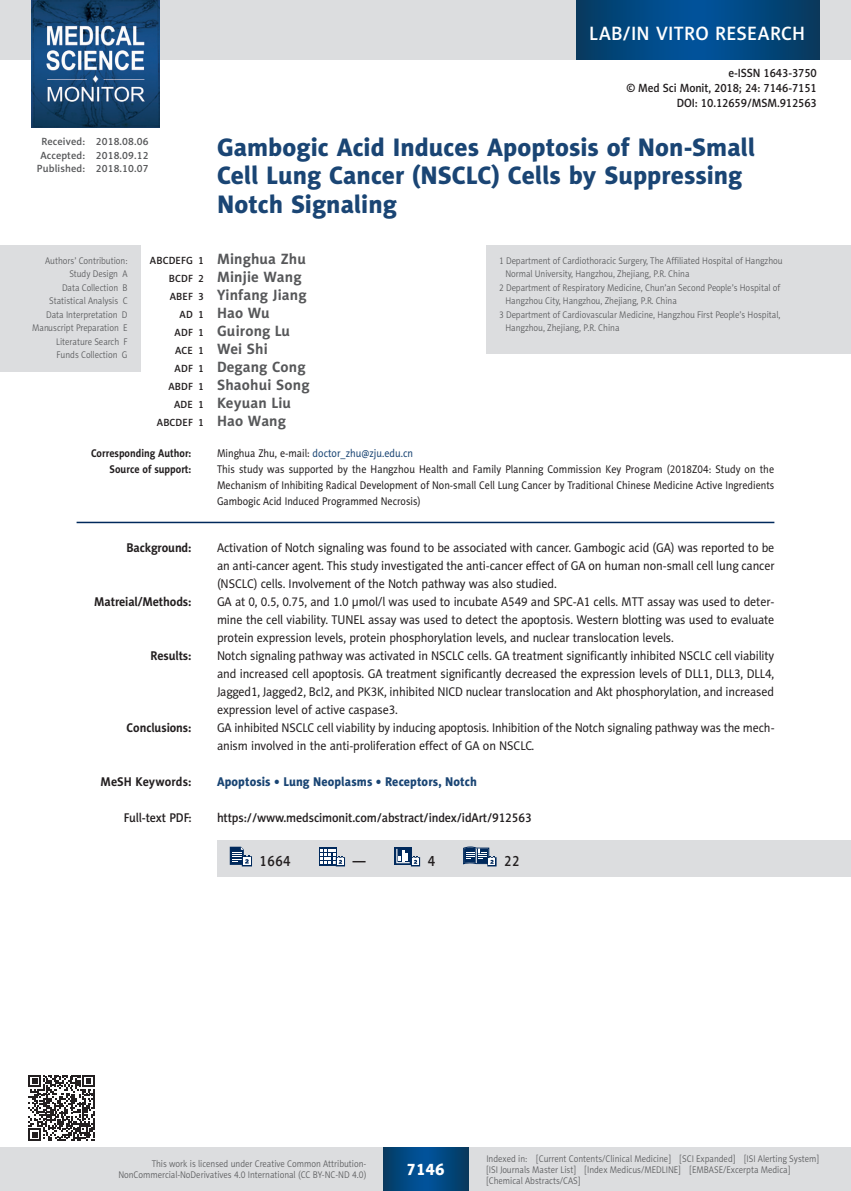
<style>
.page{position:relative;width:851px;height:1191px;background:#fff}
.page>*{position:absolute;margin:0;border:0;box-sizing:border-box;transform-origin:0 0}
.MSM_Tytul{font:25.5px/28.5px "Naomi Sans EFN Heavy";color:#1a4574}
.t1{font:19.5px "Naomi Sans EFN Medium";letter-spacing:.01em;color:#fff}
.t2{font:16.5px "Naomi Sans EFN Heavy";color:#fff}
.MSM_Autorzy{font:700 15px "Naomi Sans EFN";letter-spacing:.01em;color:#57585a}
.MSM_dane{font:15px "Naomi Sans EFN Medium";letter-spacing:.03em;color:#231f20;scale:.9 1}
.MSM_Summary_body{font:12.75px/18px "Naomi Sans EFN";letter-spacing:-.01em;color:#231f20;text-align:justify;scale:.95 1}
.MSM_Summary_body-2{font:12.75px/18px "Naomi Sans EFN";letter-spacing:-.01em;color:#231f20;scale:.94 1}
.MSM_full_text_pdf{font:12.75px "Naomi Sans EFN Medium";letter-spacing:-.01em;color:#231f20;scale:.95 1}
.MSM_keywords{font:12.75px "Naomi Sans EFN Heavy";letter-spacing:.01em;color:#1a4574;scale:.95 1}
.MSM_Summary_body-3{font:700 12.75px "Naomi Sans EFN";letter-spacing:-.01em;color:#231f20;scale:.95 1}
.MSM_keywords-2{font:700 12.75px "Naomi Sans EFN";letter-spacing:.005em;color:#231f20;scale:.95 1}
.MSM_Summary_body-4{font:700 12.75px "Naomi Sans EFN";letter-spacing:-.01em;color:#231f20;scale:.94 1}
.MSM_full_text_pdf-2{font:12px "Naomi Sans EFN Medium";letter-spacing:-.01em;color:#231f20;scale:.95 1}
.MSM_Support{font:11.25px/15.8px "Naomi Sans EFN";color:#231f20;text-align:justify;scale:.91 1}
.MSM_Adres{font:11.25px "Naomi Sans EFN";color:#1a4574;scale:.9 1}
.MSM_Adres-2{font:700 11.25px "Naomi Sans EFN";color:#231f20;scale:.9 1}
.MSM_Support-2{font:700 11.25px "Naomi Sans EFN";letter-spacing:-.005em;color:#231f20;scale:.91 1}
.t3{font:10.5px "Naomi Sans EFN Medium";letter-spacing:.01em;color:#57585a}
.MSM_Autorzy-2{font:10.5px "Naomi Sans EFN Medium";letter-spacing:.01em;color:#231f20}
.MSM_Afiliacja{font:9.75px/13.5px "Naomi Sans EFN Light";color:#57585a;scale:.9 1}
.MSM_pagina_sygnatura{font:9.75px/11.2px "Naomi Sans EFN Light";color:#57585a;text-align:right;scale:.9 1}
.s1{font-family:"Naomi Sans EFN Medium";font-weight:400;font-size:10.5px;color:#231f20}
.s2{font-family:"Naomi Sans EFN";font-weight:700;font-size:15px;color:#57585a}
.s3{color:#231f20}
</style>
<div class="page">
<div style="left:217px;top:840px;width:633px;height:36px;background:#dcdddf"></div>
<svg style="left:230px;top:846px;width:22px;height:20px"></svg>
<div style="left:319px;top:847px;width:17px;height:18px;background:#00295c"></div>
<svg style="left:320px;top:848px;width:25px;height:18px"></svg>
<div style="left:394px;top:847px;width:18px;height:18px;background:#00295c"></div>
<svg style="left:396px;top:849px;width:24px;height:17px"></svg>
<svg style="left:463px;top:846px;width:33px;height:20px"></svg>
<hr style="left:77px;top:522px;width:697px;height:1px;background:#00295c">
<div style="left:0;top:246px;width:140px;height:126px;background:#dcdddf"></div>
<div style="left:486px;top:246px;width:364px;height:108px;background:#dcdddf"></div>
<svg style="left:28px;top:1075px;width:67px;height:66px"></svg>
<hr style="left:850px;top:0;width:1px;height:60px;background:#dcdddf">
<div style="left:0;top:1148px;width:850px;height:43px;background:#dcdddf"></div>
<svg style="left:383px;top:1147px;width:85px;height:43px;background:#02477e"></svg>
<div style="left:0;top:0;width:850px;height:60px;background:#dcdddf"></div>
<img style="left:32px;top:0;width:127px;height:128px">
<svg style="left:576px;top:0;width:243px;height:60px;background:#02477e"></svg>
<h2 class="t1" style="left:589px;top:22px;width:217px">LAB/IN VITRO RESEARCH</h2>
<p class="MSM_full_text_pdf-2" style="left:728px;top:66px;width:95px">e-ISSN 1643-3750</p>
<p class="MSM_full_text_pdf-2" style="left:626px;top:81px;width:202px">© Med Sci Monit, 2018; 24: 7146-7151</p>
<p class="MSM_full_text_pdf-2" style="left:676px;top:96px;width:149px">DOI: 10.12659/MSM.912563</p>
<p class="MSM_Tytul" style="left:217px;top:132px;width:539px">Gambogic Acid Induces Apoptosis of Non-Small<br>Cell Lung Cancer (NSCLC) Cells by Suppressing<br>Notch Signaling</p>
<p class="MSM_Autorzy" style="left:150px;top:250px;width:157px"><span class="s1">ABCDEFG 1</span> Minghua Zhu</p>
<p class="MSM_Autorzy" style="left:169px;top:268px;width:134px"><span class="s1">BCDF 2</span> Minjie Wang</p>
<p class="MSM_Autorzy" style="left:170px;top:286px;width:138px"><span class="s1">ABEF 3</span> Yinfang Jiang</p>
<p class="MSM_Autorzy" style="left:179px;top:304px;width:92px"><span class="s1">AD 1</span> Hao Wu</p>
<p class="MSM_Autorzy" style="left:175px;top:322px;width:117px"><span class="s1">ADF 1</span> Guirong Lu</p>
<p class="MSM_Autorzy" style="left:175px;top:340px;width:94px"><span class="s1">ACE 1</span> Wei Shi</p>
<p class="MSM_Autorzy" style="left:175px;top:358px;width:132px"><span class="s1">ADF 1</span> Degang Cong</p>
<p class="MSM_Autorzy" style="left:168px;top:376px;width:143px"><span class="s1">ABDF 1</span> Shaohui Song</p>
<p class="MSM_Autorzy" style="left:174px;top:394px;width:118px"><span class="s1">ADE 1</span> Keyuan Liu</p>
<p class="MSM_Autorzy-2" style="left:157px;top:416px;width:130px">ABCDEF 1 <span class="s2">Hao Wang</span></p>
<p class="MSM_Adres-2" style="left:91px;top:447px;width:113px">Corresponding Author:</p>
<p class="MSM_Adres" style="left:217px;top:447px;width:219px"><span class="s3">Minghua Zhu, e-mail:</span> doctor_zhu@zju.edu.cn</p>
<p class="MSM_Support-2" style="left:110px;top:463px;width:91px">Source of support:</p>
<p class="MSM_Support" style="left:217px;top:461px;width:614px">This study was supported by the Hangzhou Health and Family Planning Commission Key Program (2018Z04: Study on the Mechanism of Inhibiting Radical Development of Non-small Cell Lung Cancer by Traditional Chinese Medicine Active Ingredients Gambogic Acid Induced Programmed Necrosis)</p>
<p class="MSM_Summary_body-3" style="left:126px;top:540px;width:70px">Background:</p>
<p class="MSM_Summary_body" style="left:217px;top:539px;width:588px">Activation of Notch signaling was found to be associated with cancer. Gambogic acid (GA) was reported to be an anti-cancer agent. This study investigated the anti-cancer effect of GA on human non-small cell lung cancer (NSCLC) cells. Involvement of the Notch pathway was also studied.</p>
<p class="MSM_Summary_body-3" style="left:94px;top:594px;width:104px">Matreial/Methods:</p>
<p class="MSM_Summary_body" style="left:217px;top:593px;width:588px">GA at 0, 0.5, 0.75, and 1.0 μmol/l was used to incubate A549 and SPC-A1 cells. MTT assay was used to deter&shy;mine the cell viability. TUNEL assay was used to detect the apoptosis. Western blotting was used to evaluate protein expression levels, protein phosphorylation levels, and nuclear translocation levels.</p>
<p class="MSM_Summary_body-3" style="left:150px;top:648px;width:45px">Results:</p>
<p class="MSM_Summary_body" style="left:217px;top:647px;width:588px">Notch signaling pathway was activated in NSCLC cells. GA treatment significantly inhibited NSCLC cell viability and increased cell apoptosis. GA treatment significantly decreased the expression levels of DLL1, DLL3, DLL4, Jagged1, Jagged2, Bcl2, and PK3K, inhibited NICD nuclear translocation and Akt phosphorylation, and increased expression level of active caspase3.</p>
<p class="MSM_Summary_body-4" style="left:127px;top:720px;width:70px">Conclusions:</p>
<p class="MSM_Summary_body-2" style="left:217px;top:719px;width:594px">GA inhibited NSCLC cell viability by inducing apoptosis. Inhibition of the Notch signaling pathway was the mech&shy;anism involved in the anti-proliferation effect of GA on NSCLC.</p>
<p class="MSM_keywords-2" style="left:100px;top:774px;width:97px">MeSH Keywords:</p>
<p class="MSM_keywords" style="left:217px;top:774px;width:275px">Apoptosis • Lung Neoplasms • Receptors, Notch</p>
<p class="MSM_full_text_pdf" style="left:124px;top:810px;width:73px">Full-text PDF:</p>
<p class="MSM_full_text_pdf" style="left:217px;top:810px;width:333px">https://www.medscimonit.com/abstract/index/idArt/912563</p>
<p class="t3" style="left:41px;top:136px;width:109px">Received: 2018.08.06</p>
<p class="t3" style="left:40px;top:149px;width:110px">Accepted: 2018.09.12</p>
<p class="t3" style="left:37px;top:163px;width:113px">Published: 2018.10.07</p>
<p class="MSM_Afiliacja" style="left:45px;top:254px;width:93px">Authors’ Contribution:</p>
<p class="MSM_Afiliacja" style="left:69px;top:267px;width:66px">Study Design A</p>
<p class="MSM_Afiliacja" style="left:62px;top:281px;width:74px">Data Collection B</p>
<p class="MSM_Afiliacja" style="left:49px;top:294px;width:89px">Statistical Analysis C</p>
<p class="MSM_Afiliacja" style="left:46px;top:308px;width:92px">Data Interpretation D</p>
<p class="MSM_Afiliacja" style="left:32px;top:321px;width:107px">Manuscript Preparation E</p>
<p class="MSM_Afiliacja" style="left:56px;top:335px;width:81px">Literature Search F</p>
<p class="MSM_Afiliacja" style="left:57px;top:348px;width:80px">Funds Collection G</p>
<p class="MSM_Afiliacja" style="left:505px;top:254px;width:309px;text-indent:-6px">1 Department of Cardiothoracic Surgery, The Affiliated Hospital of Hangzhou<br>Normal University, Hangzhou, Zhejiang, P.R. China</p>
<p class="MSM_Afiliacja" style="left:505px;top:281px;width:307px;text-indent:-6px">2 Department of Respiratory Medicine, Chun’an Second People’s Hospital of<br>Hangzhou City, Hangzhou, Zhejiang, P.R. China</p>
<p class="MSM_Afiliacja" style="left:505px;top:308px;width:307px;text-indent:-6px">3 Department of Cardiovascular Medicine, Hangzhou First People’s Hospital,<br>Hangzhou, Zhejiang, P.R. China</p>
<p class="MSM_dane" style="left:259px;top:852px;width:36px">1664</p>
<p class="MSM_dane" style="left:352px;top:852px;width:16px">—</p>
<p class="MSM_dane" style="left:427px;top:852px;width:10px">4</p>
<p class="MSM_dane" style="left:504px;top:852px;width:19px">22</p>
<p class="MSM_pagina_sygnatura" style="left:118px;top:1158px;width:277px">This work is licensed under Creative Common Attribution-<br>NonCommercial-NoDerivatives 4.0 International (CC BY-NC-ND 4.0)</p>
<p class="t2" style="left:406px;top:1159px;width:40px">7146</p>
<p class="MSM_Afiliacja" style="left:486px;top:1152px;width:371px;line-height:11.2px">Indexed in: [Current Contents/Clinical Medicine] [SCI Expanded] [ISI Alerting System] [ISI Journals Master List] [Index Medicus/MEDLINE] [EMBASE/Excerpta Medica] [Chemical Abstracts/CAS]</p>
</div>
